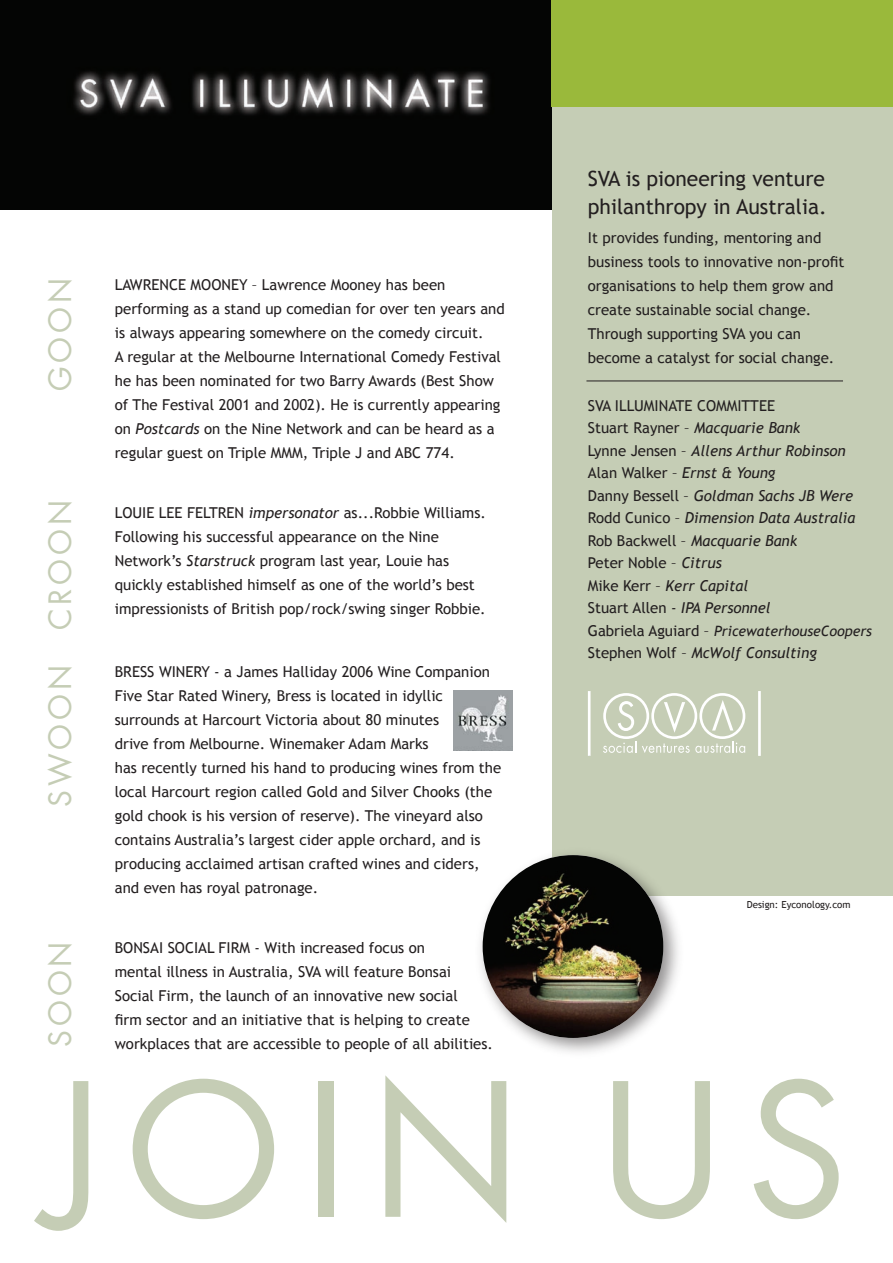
<style>
.page{position:relative;width:893px;height:1263px;background:#fff}
.page>*{position:absolute;margin:0;border:0;box-sizing:border-box;transform-origin:0 0}
.t1{font:180px "Futura";letter-spacing:.13em;color:#c5cdb5}
.t2{font:30px "Futura";letter-spacing:.13em;color:#c5cdb5}
.t3{font:21px/28.5px "Trebuchet MS";color:#231f20}
.t4{font:15px/24px "Trebuchet MS";color:#231f20}
.t5{font:italic 15px "Trebuchet MS";color:#231f20}
.t6{font:italic 14.25px "Trebuchet MS";color:#231f20}
.t7{font:9.75px "Trebuchet MS";color:#231f20}
.s1{font-style:italic}
.s2{font-style:normal;font-size:15px}
.s3{font-style:normal}
</style>
<div class="page">
<img style="left:0;top:0;width:552px;height:210px">
<div style="left:552px;top:0;width:341px;height:896px;background:#c5cdb5"></div>
<div style="left:475px;top:847px;width:209px;height:212px;background:#231f20;opacity:.5"></div>
<img style="left:483px;top:855px;width:180px;height:183px;border-radius:50%">
<hr style="left:586px;top:381px;width:257px;height:1px;background:#231f20">
<div style="left:551px;top:0;width:342px;height:106px;background:#9ab93b"></div>
<div style="left:699px;top:693px;width:46px;height:46px;border:3px solid #fff;border-radius:50%"></div>
<div style="left:651px;top:693px;width:46px;height:46px;border:3px solid #fff;border-radius:50%"></div>
<div style="left:603px;top:693px;width:46px;height:46px;border:3px solid #fff;border-radius:50%"></div>
<svg style="left:618px;top:701px;width:16px;height:30px"></svg>
<svg style="left:664px;top:702px;width:21px;height:31px"></svg>
<svg style="left:712px;top:700px;width:21px;height:30px"></svg>
<svg style="left:603px;top:741px;width:33px;height:12px"></svg>
<svg style="left:642px;top:741px;width:103px;height:12px"></svg>
<hr style="left:758px;top:691px;width:3px;height:65px;background:#fff">
<hr style="left:588px;top:691px;width:2px;height:65px;background:#fff">
<img style="left:453px;top:691px;width:59px;height:59px">
<h2 class="t2" style="left:40px;top:391px;width:115px;rotate:-90deg">GOON</h2>
<h2 class="t2" style="left:40px;top:630px;width:132px;rotate:-90deg">CROON</h2>
<h2 class="t2" style="left:40px;top:807px;width:143px;rotate:-90deg">SWOON</h2>
<h2 class="t2" style="left:40px;top:1047px;width:107px;rotate:-90deg">SOON</h2>
<p class="t4" style="left:115px;top:273px;width:391px">LAWRENCE MOONEY – Lawrence Mooney has been performing as a stand up comedian for over ten years and is always appearing somewhere on the comedy circuit.<br>A regular at the Melbourne International Comedy Festival he has been nominated for two Barry Awards (Best Show of The Festival 2001 and 2002). He is currently appearing on <span class="s1">Postcards</span> on the Nine Network and can be heard as a regular guest on Triple MMM, Triple J and ABC 774.</p>
<p class="t4" style="left:115px;top:501px;width:373px">LOUIE LEE FELTREN <span class="s1">impersonator</span> as...Robbie Williams.<br>Following his successful appearance on the Nine Network’s <span class="s1">Starstruck</span> program last year, Louie has quickly established himself as one of the world’s best impressionists of British pop/rock/swing singer Robbie.</p>
<p class="t4" style="left:115px;top:660px;width:388px">BRESS WINERY - a James Halliday 2006 Wine Companion Five Star Rated Winery, Bress is located in idyllic surrounds at Harcourt Victoria about 80 minutes<br>drive from Melbourne. Winemaker Adam Marks<br>has recently turned his hand to producing wines from the local Harcourt region called Gold and Silver Chooks (the gold chook is his version of reserve). The vineyard also contains Australia’s largest cider apple orchard, and is producing acclaimed artisan crafted wines and ciders, and even has royal patronage.</p>
<p class="t4" style="left:115px;top:936px;width:380px">BONSAI SOCIAL FIRM - With increased focus on<br>mental illness in Australia, SVA will feature Bonsai Social Firm, the launch of an innovative new social<br>firm sector and an initiative that is helping to create workplaces that are accessible to people of all abilities.</p>
<h3 class="t3" style="left:588px;top:164px;width:240px">SVA is pioneering venture philanthropy in Australia.</h3>
<p class="t4" style="left:588px;top:225px;width:258px">It provides funding, mentoring and business tools to innovative non-profit organisations to help them grow and create sustainable social change.<br>Through supporting SVA you can become a catalyst for social change.</p>
<p class="t4" style="left:588px;top:394px;width:269px;line-height:22.5px">SVA ILLUMINATE COMMITTEE<br>Stuart Rayner – <span class="s1">Macquarie Bank<br></span>Lynne Jensen – <span class="s1">Allens Arthur Robinson<br></span>Alan Walker – <span class="s1">Ernst &amp; Young<br></span>Danny Bessell – <span class="s1">Goldman Sachs JB Were<br></span>Rodd Cunico – <span class="s1">Dimension Data Australia<br></span>Rob Backwell – <span class="s1">Macquarie Bank<br></span>Peter Noble – <span class="s1">Citrus<br></span>Mike Kerr – <span class="s1">Kerr Capital<br></span>Stuart Allen - <span class="s1">IPA Personnel</span></p>
<p class="t6" style="left:588px;top:622px;width:286px"><span class="s2">Gabriela Aguiard –</span> PricewaterhouseCoopers</p>
<p class="t5" style="left:588px;top:644px;width:230px"><span class="s3">Stephen Wolf –</span> McWolf Consulting</p>
<p class="t7" style="left:747px;top:899px;width:105px">Design: Eyconology.com</p>
<h1 class="t1" style="left:46px;top:1027px;width:803px">JOIN US</h1>
</div>
